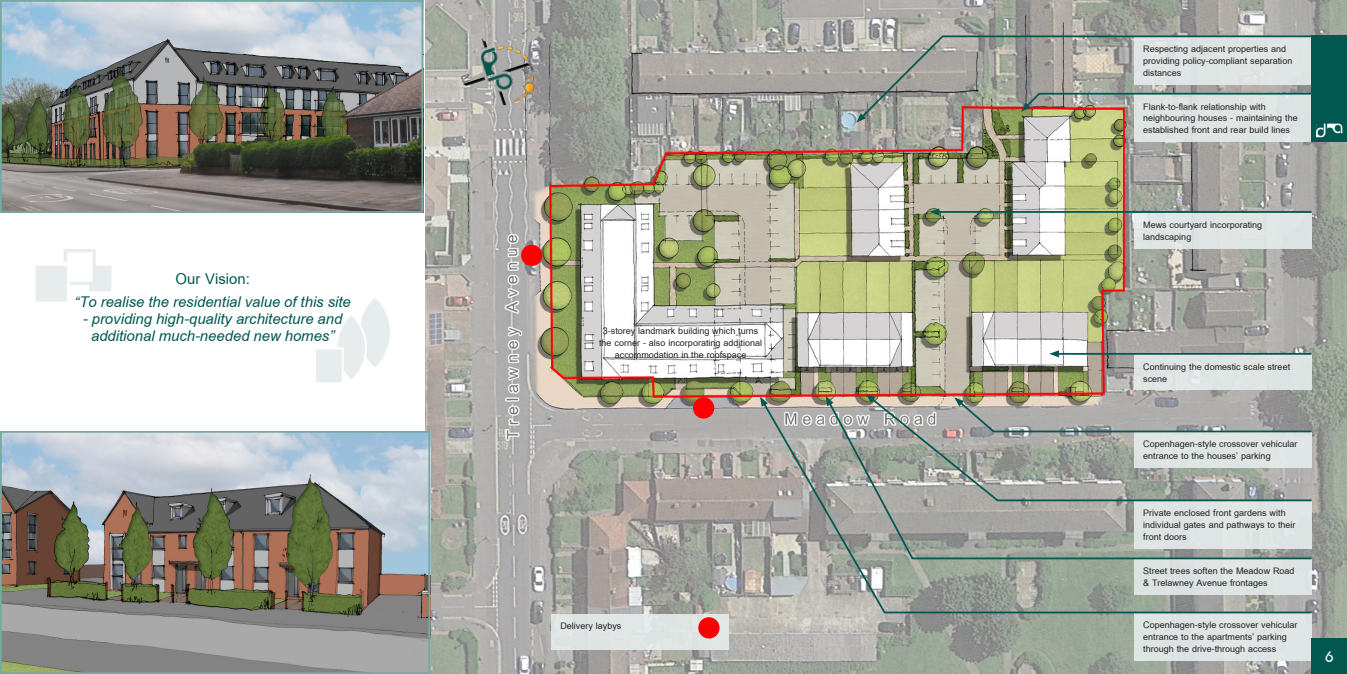
<style>
.page{position:relative;width:1347px;height:674px;background:#fff}
.page>*{position:absolute;margin:0;border:0;box-sizing:border-box;transform-origin:0 0}
.t1{font:italic 700 22.62px/23px "Cordia New";color:#005850;text-align:center}
.t2{font:500 15px "Bauhaus IT Cby BT";color:#fff}
.Body_Text{font:700 13.75px/11.8px "Cordia New";color:#231f20}
.s1{font-style:normal}
</style>
<div class="page">
<img style="left:425px;top:0;width:921px;height:673px">
<img style="left:451px;top:26px;width:90px;height:90px">
<img style="left:3px;top:434px;width:424px;height:236px">
<div style="left:0;top:431px;width:430px;height:242px;border:2px solid #77a9a3"></div>
<svg style="left:36px;top:249px;width:75px;height:52px"></svg>
<svg style="left:316px;top:298px;width:74px;height:84px"></svg>
<img style="left:3px;top:3px;width:417px;height:207px">
<div style="left:0;top:0;width:423px;height:213px;border:2px solid #77a9a3"></div>
<div style="left:1134px;top:354px;width:177px;height:36px;background:#dee5e3"></div>
<hr style="left:1056px;top:353px;width:255px;height:1px;background:#005850">
<svg style="left:1049px;top:350px;width:10px;height:7px"></svg>
<svg style="left:825px;top:395px;width:8px;height:5px"></svg>
<div style="left:1134px;top:613px;width:177px;height:47px;background:#dfe5e4"></div>
<svg style="left:761px;top:400px;width:552px;height:214px;background:#a4aaa4"></svg>
<svg style="left:760px;top:396px;width:8px;height:10px"></svg>
<div style="left:551px;top:613px;width:178px;height:36px;background:#e0e6e4"></div>
<div style="left:1134px;top:501px;width:177px;height:47px;background:#dee5e3"></div>
<svg style="left:868px;top:395px;width:445px;height:107px;background:#a9ada8"></svg>
<svg style="left:865px;top:393px;width:10px;height:9px"></svg>
<div style="left:1134px;top:94px;width:177px;height:48px;background:#dee5e3"></div>
<div style="left:1134px;top:213px;width:177px;height:35px;background:#dfe6e4"></div>
<hr style="left:936px;top:211px;width:375px;height:2px;background:#005850">
<svg style="left:929px;top:208px;width:10px;height:7px"></svg>
<svg style="left:859px;top:35px;width:452px;height:85px;background:#b4b6b0"></svg>
<svg style="left:856px;top:113px;width:9px;height:10px"></svg>
<div style="left:698px;top:617px;width:21px;height:21px;background:#f00;border-radius:50%"></div>
<div style="left:693px;top:397px;width:21px;height:21px;background:#f00;border-radius:50%"></div>
<div style="left:521px;top:244px;width:21px;height:22px;background:#f00;border-radius:50%"></div>
<div style="left:1311px;top:638px;width:35px;height:35px;background:#005850"></div>
<div style="left:1311px;top:35px;width:35px;height:107px;background:#005850"></div>
<svg style="left:1316px;top:123px;width:26px;height:14px"></svg>
<p class="t1" style="left:75px;top:268px;width:278px"><span class="s1">Our Vision:<br></span>“To realise the residential value of this site</p>
<p class="t1" style="left:83px;top:311px;width:261px;line-height:17px">- providing high-quality architecture and additional much-needed new homes”</p>
<p class="Body_Text" style="left:599px;top:325px;width:164px;text-align:center">3-storey landmark building which turns the corner - also incorporating additional accommodation in the roofspace</p>
<p class="Body_Text" style="left:560px;top:620px;width:63px">Delivery laybys</p>
<p class="Body_Text" style="left:1143px;top:44px;width:151px">Respecting adjacent properties and providing policy-compliant separation distances</p>
<p class="Body_Text" style="left:1143px;top:101px;width:156px">Flank-to-flank relationship with neighbouring houses - maintaining the established front and rear build lines</p>
<p class="Body_Text" style="left:1143px;top:219px;width:121px">Mews courtyard incorporating landscaping</p>
<p class="Body_Text" style="left:1143px;top:361px;width:148px">Continuing the domestic scale street scene</p>
<p class="Body_Text" style="left:1143px;top:438px;width:156px">Copenhagen-style crossover vehicular entrance to the houses’ parking</p>
<p class="Body_Text" style="left:1143px;top:507px;width:154px">Private enclosed front gardens with individual gates and pathways to their front doors</p>
<p class="Body_Text" style="left:1143px;top:565px;width:153px">Street trees soften the Meadow Road &amp; Trelawney Avenue frontages</p>
<p class="Body_Text" style="left:1143px;top:619px;width:156px">Copenhagen-style crossover vehicular entrance to the apartments’ parking through the drive-through access</p>
<p class="t2" style="left:1325px;top:646px;width:10px">6</p>
</div>
